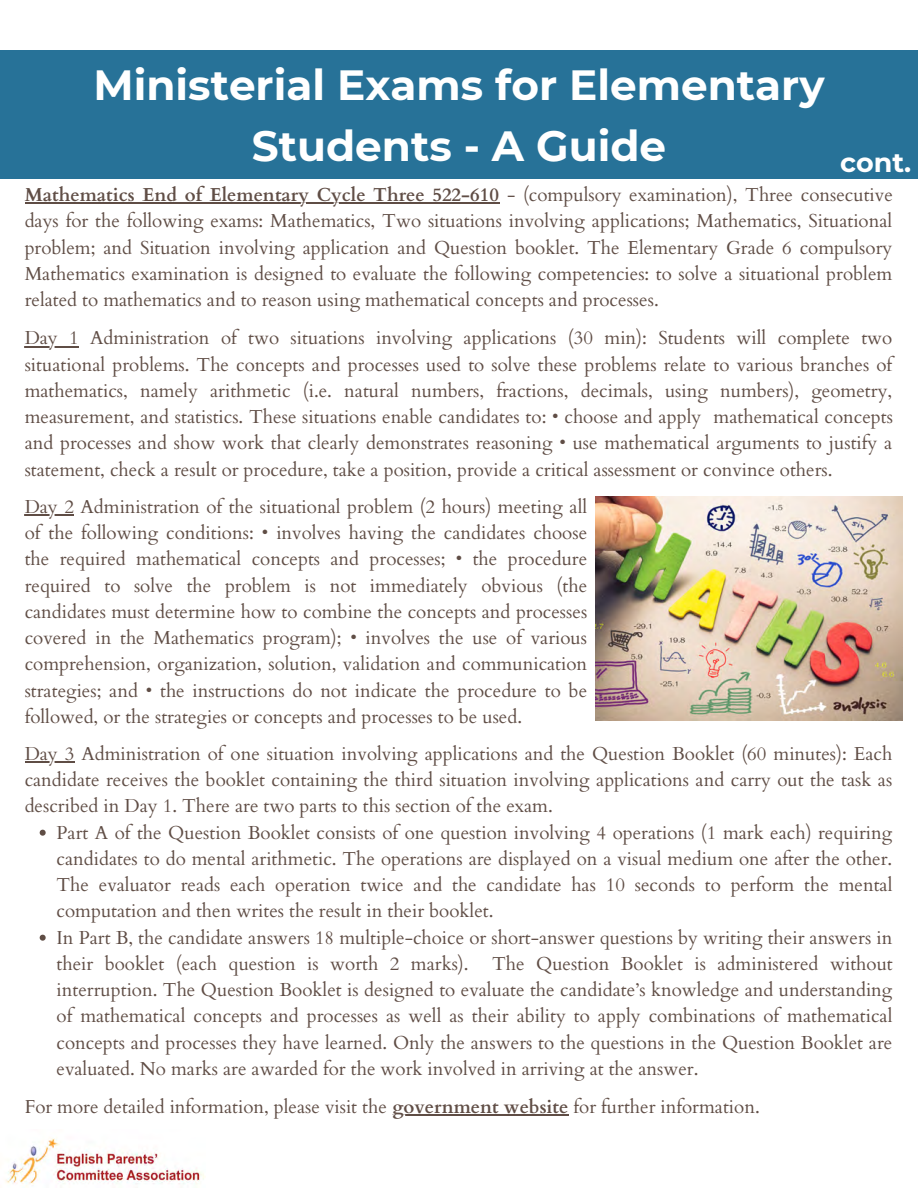
<style>
.page{position:relative;width:918px;height:1188px;background:#fff}
.page>*{position:absolute;margin:0;border:0;box-sizing:border-box;transform-origin:0 0}
.t1{font:700 42.15px/60.8px "Montserrat";color:#fff;text-align:center}
.t2{font:700 27px "Montserrat";color:#fff}
.t3{font:18.75px/26.2px "Cardo";color:#382117;text-align:justify}
.s1{font-weight:700}
</style>
<div class="page">
<img style="left:5px;top:1138px;width:200px;height:49px">
<div style="left:0;top:51px;width:918px;height:128px;background:#277298"></div>
<img style="left:596px;top:497px;width:307px;height:224px">
<hr style="left:25px;top:203px;width:474px;height:1px;background:#382117">
<hr style="left:25px;top:346px;width:54px;height:1px;background:#382117">
<hr style="left:25px;top:761px;width:50px;height:2px;background:#382117">
<svg style="left:40px;top:830px;width:6px;height:6px"></svg>
<svg style="left:40px;top:935px;width:6px;height:6px"></svg>
<hr style="left:392px;top:1115px;width:177px;height:1px;background:#382117">
<hr style="left:25px;top:514px;width:49px;height:2px;background:#382117">
<h1 class="t1" style="left:93px;top:54px;width:733px">Ministerial Exams for Elementary<br>Students - A Guide</h1>
<h2 class="t2" style="left:840px;top:146px;width:73px">cont.</h2>
<p class="t3" style="left:25px;top:182px;width:870px"><span class="s1">Mathematics End of Elementary Cycle Three 522-610</span> - (compulsory examination), Three consecutive days for the following exams: Mathematics, Two situations involving applications; Mathematics, Situational problem; and Situation involving application and Question booklet. The Elementary Grade 6 compulsory Mathematics examination is designed to evaluate the following competencies: to solve a situational problem related to mathematics and to reason using mathematical concepts and processes.</p>
<p class="t3" style="left:25px;top:325px;width:870px">Day 1 Administration of two situations involving applications (30 min): Students will complete two situational problems. The concepts and processes used to solve these problems relate to various branches of mathematics, namely arithmetic (i.e. natural numbers, fractions, decimals, using numbers), geometry, measurement, and statistics. These situations enable candidates to: • choose and apply mathematical concepts and processes and show work that clearly demonstrates reasoning • use mathematical arguments to justify a statement, check a result or procedure, take a position, provide a critical assessment or convince others.</p>
<p class="t3" style="left:25px;top:494px;width:564px">Day 2 Administration of the situational problem (2 hours) meeting all of the following conditions: • involves having the candidates choose the required mathematical concepts and processes; • the procedure required to solve the problem is not immediately obvious (the candidates must determine how to combine the concepts and processes covered in the Mathematics program); • involves the use of various comprehension, organization, solution, validation and communication strategies; and • the instructions do not indicate the procedure to be followed, or the strategies or concepts and processes to be used.</p>
<p class="t3" style="left:25px;top:741px;width:869px">Day 3 Administration of one situation involving applications and the Question Booklet (60 minutes): Each candidate receives the booklet containing the third situation involving applications and carry out the task as described in Day 1. There are two parts to this section of the exam.</p>
<p class="t3" style="left:57px;top:820px;width:837px;text-align:left">Part A of the Question Booklet consists of one question involving 4 operations (1 mark each) requiring candidates to do mental arithmetic. The operations are displayed on a visual medium one after the other.<br>The evaluator reads each operation twice and the candidate has 10 seconds to perform the mental computation and then writes the result in their booklet.<br>In Part B, the candidate answers 18 multiple-choice or short-answer questions by writing their answers in their booklet (each question is worth 2 marks).</p>
<p class="t3" style="left:57px;top:951px;width:838px;text-indent:436px">The Question Booklet is administered without interruption. The Question Booklet is designed to evaluate the candidate’s knowledge and understanding of mathematical concepts and processes as well as their ability to apply combinations of mathematical concepts and processes they have learned. Only the answers to the questions in the Question Booklet are evaluated. No marks are awarded for the work involved in arriving at the answer.</p>
<p class="t3" style="left:25px;top:1094px;width:737px">For more detailed information, please visit the <span class="s1">government website</span> for further information.</p>
</div>
